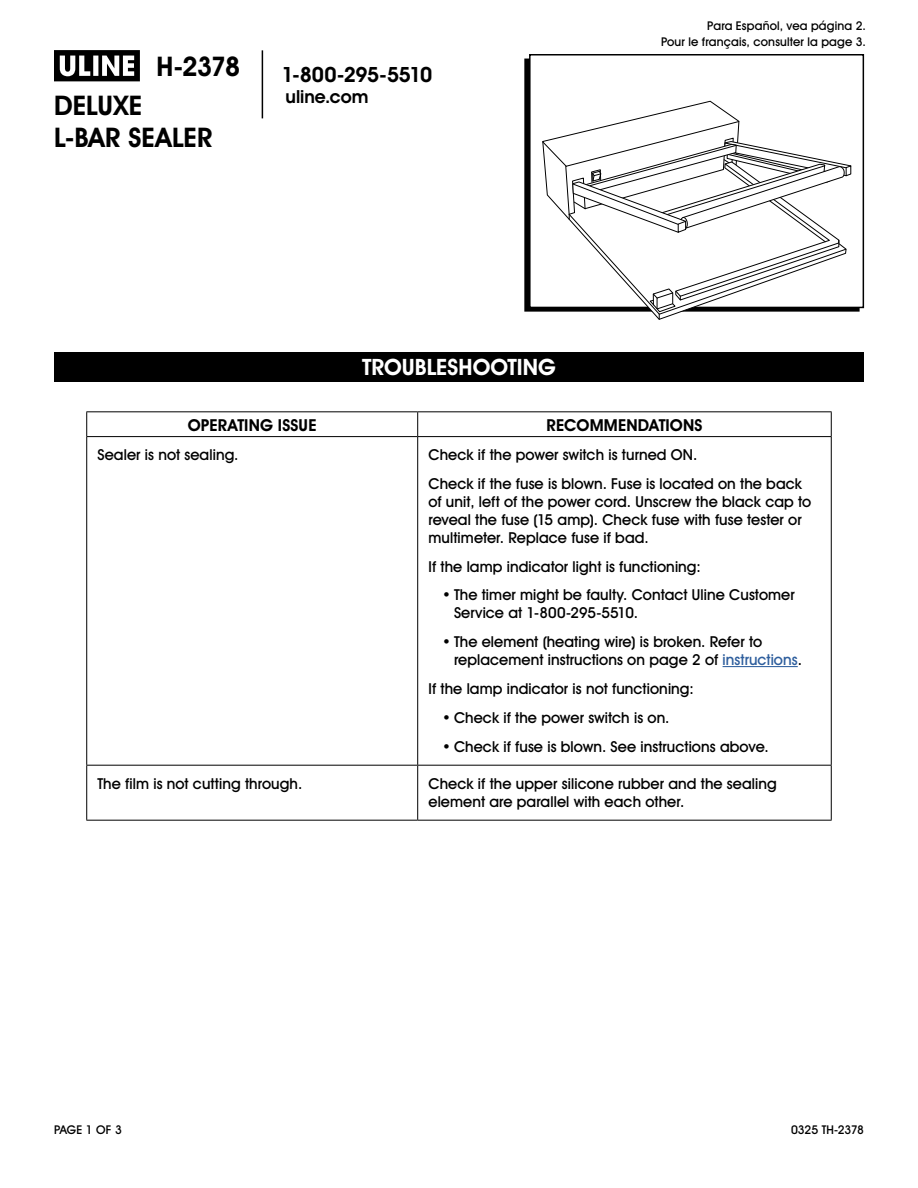
<style>
.page{position:relative;width:918px;height:1188px;background:#fff}
.page>*{position:absolute;margin:0;border:0;box-sizing:border-box;transform-origin:0 0}
.t1{font:700 27px/32.4px "Uline Two Knine";letter-spacing:.005em;color:#000}
.t2{font:700 22.5px "Uline Two Knine";color:#fff}
.t3{font:700 21px "Uline Two Knine";letter-spacing:-.02em;color:#000}
.t4{font:700 18px "Uline Two Knine";color:#000}
.t5{font:700 16.5px "Uline Two Knine";letter-spacing:.01em;color:#000}
.t6{font:15px/18px "Uline Two Knine";letter-spacing:.005em;color:#000}
.t7{font:12px/16.8px "Uline Two Knine";letter-spacing:.015em;color:#000;text-align:right}
.t8{font:12px "Uline Two Knine";letter-spacing:-.015em;color:#000}
.s1{color:#2e5e9d}
</style>
<div class="page">
<hr style="left:262px;top:50px;width:1px;height:68px;background:#000">
<svg style="left:54px;top:50px;width:86px;height:31px"></svg>
<div style="left:529px;top:54px;width:335px;height:254px;border:2px solid #000"></div>
<svg style="left:565px;top:121px;width:175px;height:17px"></svg>
<svg style="left:542px;top:138px;width:309px;height:181px"></svg>
<div style="left:54px;top:352px;width:810px;height:30px;background:#000"></div>
<hr style="left:86px;top:765px;width:332px;height:1px;background:#000">
<hr style="left:86px;top:766px;width:1px;height:54px;background:#000">
<hr style="left:86px;top:820px;width:332px;height:1px;background:#000">
<hr style="left:86px;top:437px;width:1px;height:328px;background:#000">
<svg style="left:417px;top:412px;width:1px;height:24px"></svg>
<hr style="left:86px;top:436px;width:332px;height:1px;background:#000">
<hr style="left:417px;top:437px;width:1px;height:328px;background:#000">
<hr style="left:831px;top:437px;width:1px;height:328px;background:#000">
<hr style="left:418px;top:765px;width:414px;height:1px;background:#000">
<hr style="left:417px;top:766px;width:1px;height:54px;background:#000">
<hr style="left:831px;top:766px;width:1px;height:54px;background:#000">
<hr style="left:418px;top:820px;width:414px;height:1px;background:#000">
<hr style="left:86px;top:411px;width:332px;height:1px;background:#000">
<svg style="left:86px;top:412px;width:1px;height:24px"></svg>
<hr style="left:418px;top:411px;width:414px;height:1px;background:#000">
<svg style="left:831px;top:412px;width:1px;height:24px"></svg>
<hr style="left:418px;top:436px;width:414px;height:1px;background:#000">
<hr style="left:723px;top:666px;width:75px;height:1px;background:#2e5e9d">
<h1 class="t1" style="left:157px;top:50px;width:85px">H-2378</h1>
<h1 class="t1" style="left:54px;top:89px;width:160px">DELUXE<br>L-BAR SEALER</h1>
<h3 class="t3" style="left:281px;top:62px;width:152px">1-800-295-5510</h3>
<p class="t4" style="left:285px;top:86px;width:84px">uline.com</p>
<h2 class="t2" style="left:362px;top:354px;width:195px">TROUBLESHOOTING</h2>
<p class="t7" style="left:661px;top:17px;width:206px">Para Español, vea página 2.<br>Pour le français, consulter la page 3.</p>
<p class="t5" style="left:188px;top:415px;width:130px">OPERATING ISSUE</p>
<p class="t5" style="left:547px;top:415px;width:157px">RECOMMENDATIONS</p>
<p class="t6" style="left:98px;top:446px;width:143px">Sealer is not sealing.</p>
<p class="t6" style="left:429px;top:440px;width:375px;line-height:28.8px">Check if the power switch is turned ON.<br>Check if the fuse is blown. Fuse is located on the back</p>
<p class="t6" style="left:429px;top:492px;width:384px">of unit, left of the power cord. Unscrew the black cap to reveal the fuse (15 amp). Check fuse with fuse tester or multimeter. Replace fuse if bad.</p>
<p class="t6" style="left:429px;top:557px;width:274px">If the lamp indicator light is functioning:</p>
<p class="t6" style="left:454px;top:586px;width:342px;text-indent:-12px">• The timer might be faulty. Contact Uline Customer<br>Service at 1-800-295-5510.</p>
<p class="t6" style="left:454px;top:633px;width:350px;text-indent:-12px">• The element (heating wire) is broken. Refer to replacement instructions on page 2 of <span class="s1">instructions</span>.</p>
<p class="t6" style="left:429px;top:680px;width:267px">If the lamp indicator is not functioning:</p>
<p class="t6" style="left:442px;top:708px;width:229px">• Check if the power switch is on.</p>
<p class="t6" style="left:442px;top:737px;width:328px">• Check if fuse is blown. See instructions above.</p>
<p class="t6" style="left:98px;top:774px;width:206px">The film is not cutting through.</p>
<p class="t6" style="left:429px;top:774px;width:350px">Check if the upper silicone rubber and the sealing element are parallel with each other.</p>
<p class="t7" style="left:54px;top:1121px;width:69px">PAGE 1 OF 3</p>
<p class="t8" style="left:791px;top:1122px;width:74px">0325 TH-2378</p>
</div>
